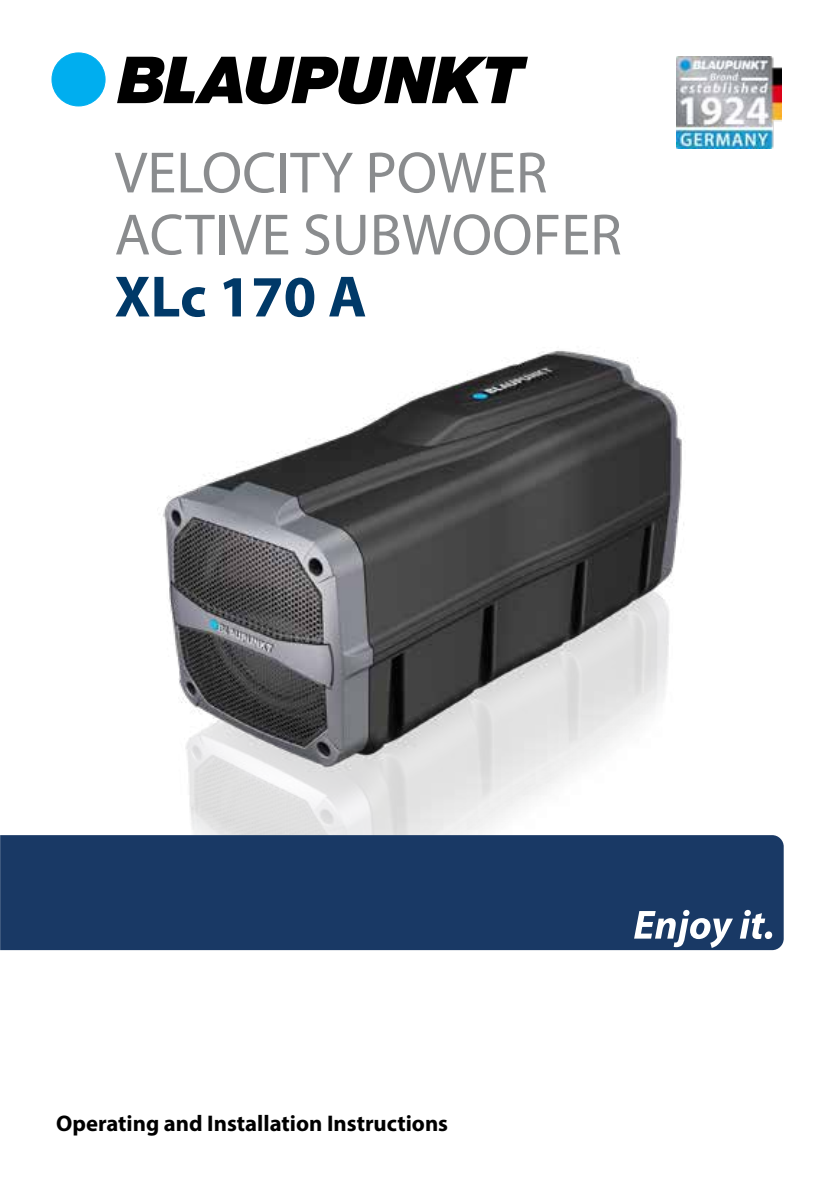
<style>
.page{position:relative;width:840px;height:1191px;background:#fff}
.page>*{position:absolute;margin:0;border:0;box-sizing:border-box;transform-origin:0 0}
.t1{font:58.8px/62px "Myriad Pro";color:#8a8c8e}
.t2{font:700 58.8px "Myriad Pro";color:#003968}
.t3{font:700 22.6px "Myriad Pro";color:#000}
</style>
<div class="page">
<img style="left:163px;top:350px;width:521px;height:485px">
<div style="left:0;top:835px;width:783px;height:115px;background:#193965"></div>
<svg style="left:633px;top:910px;width:99px;height:38px"></svg>
<svg style="left:739px;top:910px;width:25px;height:29px"></svg>
<div style="left:764px;top:931px;width:7px;height:8px;background:#fff;border-radius:50%"></div>
<img style="left:676px;top:57px;width:104px;height:91px">
<div style="left:52px;top:53px;width:53px;height:53px;background:#00aeef;border-radius:50%"></div>
<div style="left:52px;top:53px;width:53px;height:53px;border:1px solid #00aeef;border-radius:50%"></div>
<svg style="left:117px;top:57px;width:410px;height:47px"></svg>
<h1 class="t1" style="left:114px;top:141px;width:508px">VELOCITY POWER<br>ACTIVE SUBWOOFER</h1>
<h1 class="t2" style="left:114px;top:258px;width:253px">XLc 170 A</h1>
<p class="t3" style="left:56px;top:1108px;width:393px">Operating and Installation Instructions</p>
</div>
